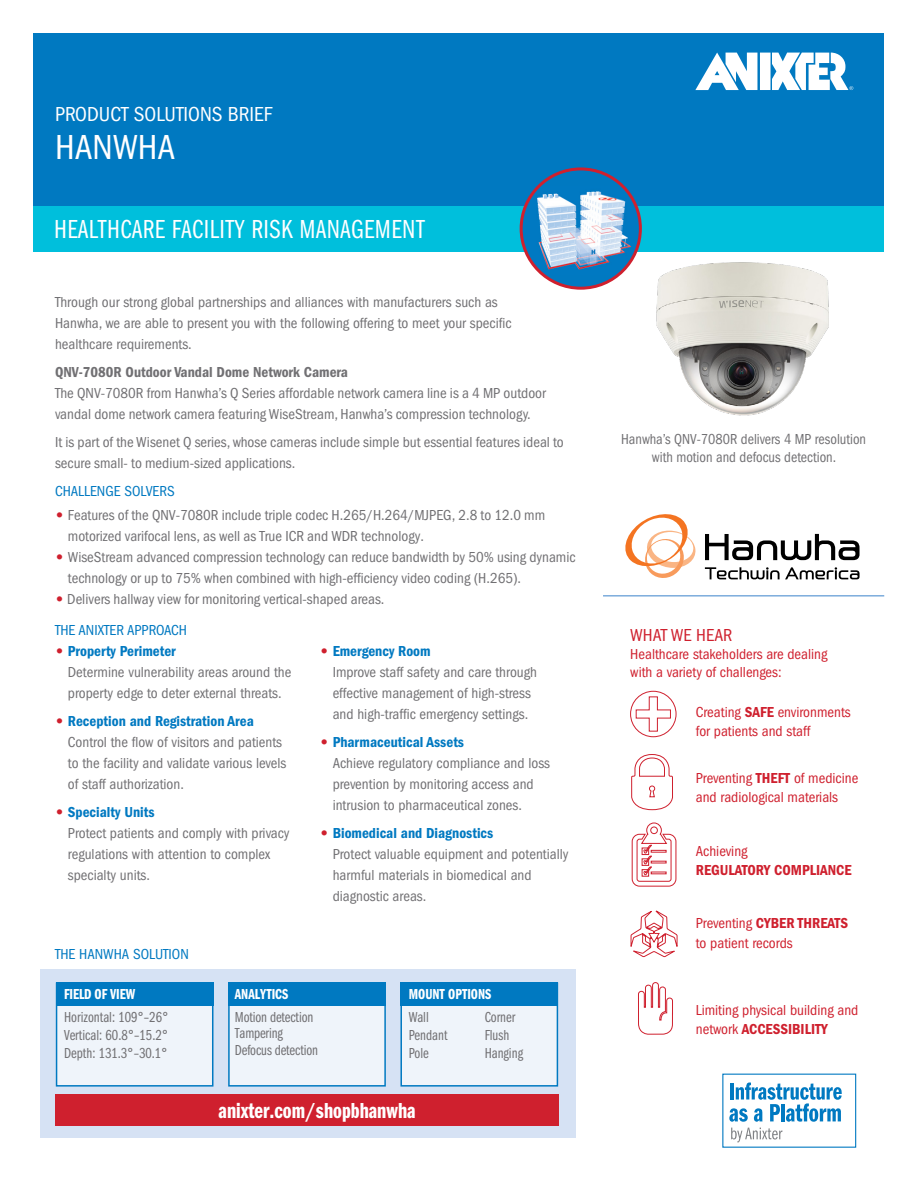
<style>
.page{position:relative;width:918px;height:1188px;background:#fff}
.page>*{position:absolute;margin:0;border:0;box-sizing:border-box;transform-origin:0 0}
.t1{font:condensed 36px "ITC Franklin Gothic Std";color:#fff}
.t2{font:27px "ITC Franklin Gothic Std Bk Cp";letter-spacing:.02em;color:#fff}
.t3{font:22.5px "ITC Franklin Gothic Std Dm Cp";color:#fff}
.t4{font:condensed 21px "ITC Franklin Gothic Std";color:#fff}
.t5{font:condensed 18px "ITC Franklin Gothic Std";color:#cf202e}
.t6{font:condensed 15px/21px "ITC Franklin Gothic Std";color:#717073}
.t7{font:condensed 15px/19.5px "ITC Franklin Gothic Std";color:#cf202e}
.t8{font:15px/18px "ITC Franklin Gothic Std Bk Cp";color:#717073}
.t9{font:15px "ITC Franklin Gothic Std Dm Cd";color:#0079c1}
.t10{font:condensed 15px/18px "ITC Franklin Gothic Std";color:#717073;text-align:center;scale:.95 1}
.t11{font:15px "ITC Franklin Gothic Std Dm Cd";color:#cf202e}
.t12{font:15px "ITC Franklin Gothic Std Dm Cd";color:#717073}
.t13{font:condensed 15px "ITC Franklin Gothic Std";color:#0079c1}
.t14{font:15px "ITC Franklin Gothic Std Dm Cp";color:#fff}
.s1{font-family:"ITC Franklin Gothic Std Hvy";font-stretch:normal;color:#cf202e}
.s2{color:#0079c1}
.s3{font-family:"ITC Franklin Gothic Std Hvy";color:#cf202e}
.s4{font-family:"ITC Franklin Gothic Std Dm Cd";font-stretch:normal}
.s5{font-family:"ITC Franklin Gothic Std";font-stretch:condensed}
</style>
<div class="page">
<img style="left:656px;top:262px;width:173px;height:154px">
<div style="left:34px;top:34px;width:850px;height:172px;background:#0079c1"></div>
<div style="left:34px;top:206px;width:850px;height:45px;background:#00bfdc"></div>
<div style="left:760px;top:53px;width:11px;height:37px;background:#fff"></div>
<svg style="left:695px;top:53px;width:62px;height:37px"></svg>
<svg style="left:772px;top:53px;width:81px;height:37px"></svg>
<svg style="left:705px;top:534px;width:155px;height:26px"></svg>
<svg style="left:625px;top:514px;width:71px;height:64px"></svg>
<svg style="left:705px;top:567px;width:155px;height:12px"></svg>
<div style="left:40px;top:969px;width:536px;height:169px;background:#d6e2f4"></div>
<div style="left:57px;top:983px;width:156px;height:103px;background:#eff4fa"></div>
<div style="left:56px;top:982px;width:157px;height:105px;border:2px solid #0079c1"></div>
<div style="left:229px;top:983px;width:156px;height:103px;background:#eff4fa"></div>
<div style="left:228px;top:982px;width:158px;height:105px;border:2px solid #0079c1"></div>
<div style="left:401px;top:983px;width:156px;height:103px;background:#eff4fa"></div>
<div style="left:400px;top:982px;width:158px;height:105px;border:2px solid #0079c1"></div>
<div style="left:56px;top:982px;width:157px;height:24px;background:#0079c1"></div>
<div style="left:228px;top:982px;width:158px;height:24px;background:#0079c1"></div>
<div style="left:400px;top:982px;width:158px;height:24px;background:#0079c1"></div>
<div style="left:55px;top:1095px;width:504px;height:31px;background:#cf202e"></div>
<hr style="left:603px;top:595px;width:281px;height:2px;background:#7cacdc">
<div style="left:521px;top:169px;width:119px;height:119px;background:#0079c1;border-radius:50%"></div>
<img style="left:521px;top:186px;width:119px;height:90px">
<div style="left:520px;top:167px;width:122px;height:123px;border:3px solid #cf202e;border-radius:50%"></div>
<svg style="left:729px;top:1083px;width:113px;height:39px"></svg>
<svg style="left:731px;top:1128px;width:51px;height:14px"></svg>
<div style="left:630px;top:691px;width:46px;height:46px;border:1px solid #cf202e;border-radius:50%"></div>
<svg style="left:635px;top:696px;width:36px;height:36px"></svg>
<svg style="left:631px;top:754px;width:42px;height:57px"></svg>
<svg style="left:630px;top:822px;width:48px;height:213px"></svg>
<h3 class="t4" style="left:55px;top:102px;width:219px">PRODUCT SOLUTIONS BRIEF</h3>
<h1 class="t1" style="left:55px;top:127px;width:122px">HANWHA</h1>
<h2 class="t2" style="left:54px;top:214px;width:372px">HEALTHCARE FACILITY RISK MANAGEMENT</h2>
<p class="t6" style="left:55px;top:292px;width:458px">Through our strong global partnerships and alliances with manufacturers such as<br>Hanwha, we are able to present you with the following offering to meet your specific healthcare requirements.</p>
<p class="t12" style="left:55px;top:364px;width:294px">QNV-7080R Outdoor Vandal Dome Network Camera</p>
<p class="t6" style="left:55px;top:383px;width:492px">The QNV-7080R from Hanwha’s Q Series affordable network camera line is a 4 MP outdoor vandal dome network camera featuring WiseStream, Hanwha’s compression technology.</p>
<p class="t6" style="left:55px;top:432px;width:510px">It is part of the Wisenet Q series, whose cameras include simple but essential features ideal to secure small- to medium-sized applications.</p>
<p class="t13" style="left:55px;top:482px;width:121px">CHALLENGE SOLVERS</p>
<p class="t6" style="left:68px;top:504px;width:479px;text-indent:-13px"><span class="s1">•</span> Features of the QNV-7080R include triple codec H.265/H.264/MJPEG, 2.8 to 12.0 mm motorized varifocal lens, as well as True ICR and WDR technology.</p>
<p class="t6" style="left:68px;top:546px;width:509px;text-indent:-13px"><span class="s1">•</span> WiseStream advanced compression technology can reduce bandwidth by 50% using dynamic technology or up to 75% when combined with high-efficiency video coding (H.265).</p>
<p class="t6" style="left:55px;top:583px;width:331px;line-height:31.5px"><span class="s1">•</span> Delivers hallway view for monitoring vertical-shaped areas.<br><span class="s2">THE ANIXTER APPROACH</span></p>
<p class="t9" style="left:55px;top:643px;width:122px"><span class="s3">•</span> Property Perimeter</p>
<p class="t6" style="left:68px;top:662px;width:225px">Determine vulnerability areas around the property edge to deter external threats.</p>
<p class="t9" style="left:55px;top:712px;width:200px"><span class="s3">•</span> Reception and Registration Area</p>
<p class="t6" style="left:68px;top:732px;width:220px">Control the flow of visitors and patients to the facility and validate various levels of staff authorization.</p>
<p class="t9" style="left:55px;top:803px;width:101px"><span class="s3">•</span> Specialty Units</p>
<p class="t6" style="left:68px;top:822px;width:223px">Protect patients and comply with privacy regulations with attention to complex specialty units.</p>
<p class="t9" style="left:320px;top:643px;width:112px"><span class="s3">•</span> Emergency Room</p>
<p class="t6" style="left:333px;top:662px;width:206px">Improve staff safety and care through effective management of high-stress and high-traffic emergency settings.</p>
<p class="t9" style="left:320px;top:733px;width:146px"><span class="s3">•</span> Pharmaceutical Assets</p>
<p class="t6" style="left:333px;top:753px;width:219px">Achieve regulatory compliance and loss prevention by monitoring access and intrusion to pharmaceutical zones.</p>
<p class="t9" style="left:320px;top:824px;width:175px"><span class="s3">•</span> Biomedical and Diagnostics</p>
<p class="t6" style="left:333px;top:843px;width:237px">Protect valuable equipment and potentially harmful materials in biomedical and diagnostic areas.</p>
<p class="t13" style="left:55px;top:946px;width:135px">THE HANWHA SOLUTION</p>
<p class="t14" style="left:64px;top:986px;width:73px">FIELD OF VIEW</p>
<p class="t14" style="left:235px;top:986px;width:55px">ANALYTICS</p>
<p class="t14" style="left:409px;top:986px;width:84px">MOUNT OPTIONS</p>
<p class="t8" style="left:64px;top:1008px;width:106px;text-align:justify">Horizontal: 109°–26° Vertical: 60.8°–15.2° Depth: 131.3°–30.1°</p>
<p class="t8" style="left:235px;top:1009px;width:85px;line-height:16.5px">Motion detection<br>Tampering<br>Defocus detection</p>
<p class="t8" style="left:409px;top:1008px;width:40px">Wall<br>Pendant<br>Pole</p>
<p class="t8" style="left:485px;top:1008px;width:40px">Corner<br>Flush<br>Hanging</p>
<h3 class="t3" style="left:219px;top:1098px;width:199px">anixter.com/shopbhanwha</h3>
<p class="t10" style="left:621px;top:431px;width:259px">Hanwha’s QNV-7080R delivers 4 MP resolution with motion and defocus detection.</p>
<p class="t5" style="left:630px;top:625px;width:104px">WHAT WE HEAR</p>
<p class="t7" style="left:630px;top:645px;width:199px;line-height:18px">Healthcare stakeholders are dealing with a variety of challenges:</p>
<p class="t7" style="left:696px;top:702px;width:156px">Creating <span class="s4">SAFE</span> environments for patients and staff</p>
<p class="t7" style="left:696px;top:768px;width:164px">Preventing <span class="s4">THEFT</span> of medicine and radiological materials</p>
<p class="t7" style="left:696px;top:841px;width:53px">Achieving</p>
<p class="t11" style="left:696px;top:862px;width:157px">REGULATORY COMPLIANCE</p>
<p class="t11" style="left:696px;top:915px;width:154px"><span class="s5">Preventing</span> CYBER THREATS</p>
<p class="t7" style="left:696px;top:933px;width:98px">to patient records</p>
<p class="t7" style="left:696px;top:1000px;width:164px">Limiting physical building and</p>
<p class="t11" style="left:696px;top:1021px;width:133px"><span class="s5">network</span> ACCESSIBILITY</p>
</div>
